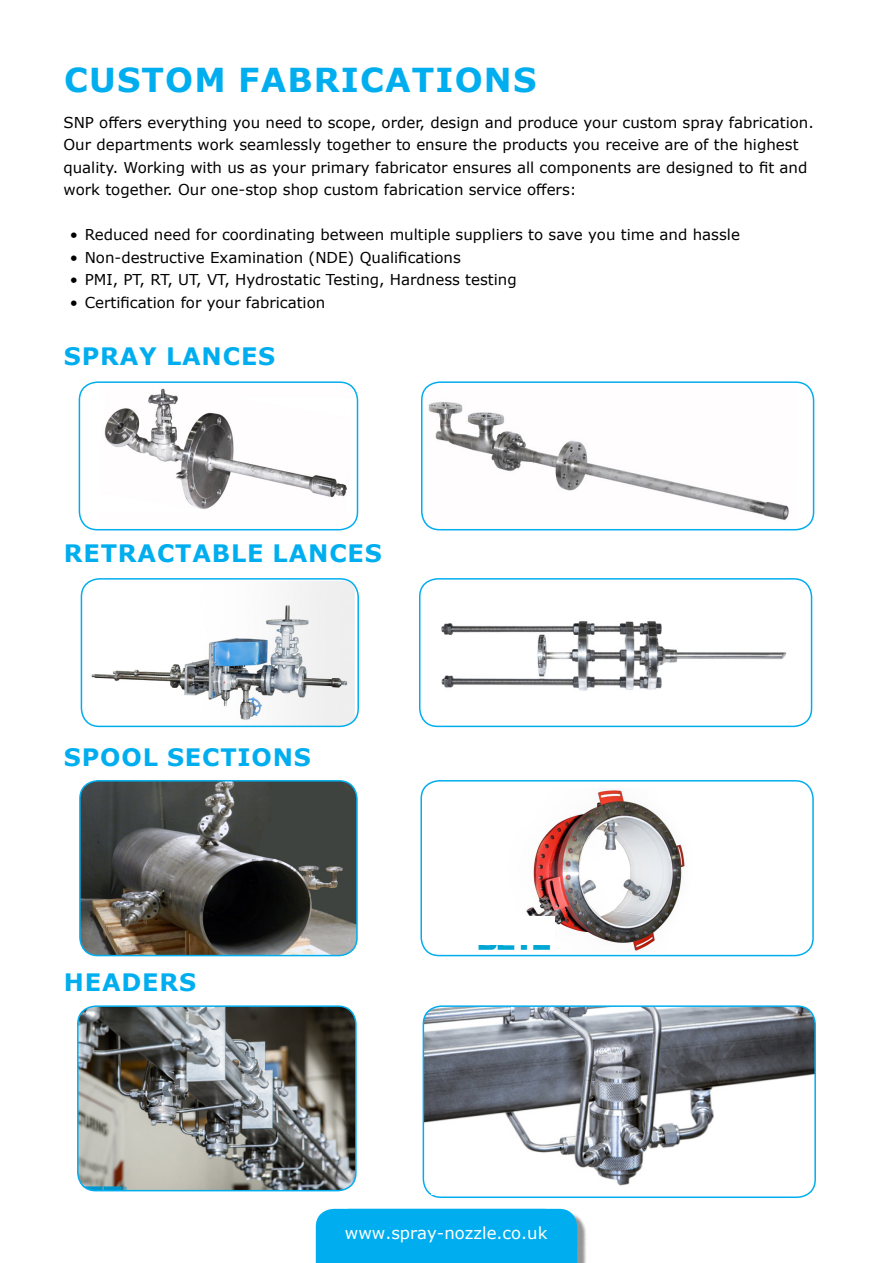
<style>
.page{position:relative;width:893px;height:1263px;background:#fff}
.page>*{position:absolute;margin:0;border:0;box-sizing:border-box;transform-origin:0 0}
.t1{font:700 33px "Verdana";letter-spacing:.035em;color:#00aeef}
.t2{font:700 24px "Verdana";letter-spacing:.035em;color:#00aeef}
.t3{font:16.5px "Verdana";color:#fff}
.bullets{font:15px/22.5px "Verdana";color:#000}
</style>
<div class="page">
<div style="left:319px;top:1212px;width:268px;height:51px;background:#231f20;opacity:.49"></div>
<div style="left:316px;top:1209px;width:261px;height:54px;background:#00aeef"></div>
<img style="left:104px;top:382px;width:248px;height:148px">
<div style="left:79px;top:381px;width:279px;height:149px;border:2px solid #00aeef;border-radius:18px"></div>
<img style="left:422px;top:384px;width:367px;height:146px">
<div style="left:421px;top:381px;width:393px;height:149px;border:2px solid #00aeef;border-radius:18px"></div>
<img style="left:80px;top:781px;width:277px;height:174px">
<div style="left:79px;top:780px;width:279px;height:176px;border:2px solid #00aeef;border-radius:18px"></div>
<img style="left:478px;top:790px;width:207px;height:161px">
<div style="left:420px;top:780px;width:394px;height:176px;border:2px solid #00aeef;border-radius:18px"></div>
<img style="left:78px;top:1008px;width:278px;height:183px">
<div style="left:77px;top:1005px;width:280px;height:186px;border:2px solid #00aeef;border-radius:18px"></div>
<img style="left:423px;top:1006px;width:392px;height:191px">
<div style="left:423px;top:1005px;width:393px;height:193px;border:2px solid #00aeef;border-radius:18px"></div>
<img style="left:87px;top:581px;width:268px;height:145px">
<div style="left:81px;top:578px;width:278px;height:149px;border:2px solid #00aeef;border-radius:18px"></div>
<img style="left:441px;top:621px;width:346px;height:70px">
<div style="left:419px;top:578px;width:393px;height:149px;border:2px solid #00aeef;border-radius:18px"></div>
<div style="left:468px;top:916px;width:87px;height:29px;background:#fff"></div>
<div style="left:431px;top:1154px;width:108px;height:40px;background:#fff"></div>
<p class="t1" style="left:64px;top:57px;width:474px">CUSTOM FABRICATIONS</p>
<p class="bullets" style="left:63px;top:111px;width:752px">SNP offers everything you need to scope, order, design and produce your custom spray fabrication.<br>Our departments work seamlessly together to ensure the products you receive are of the highest quality. Working with us as your primary fabricator ensures all components are designed to fit and work together. Our one-stop shop custom fabrication service offers:</p>
<p class="bullets" style="left:70px;top:223px;width:672px">• Reduced need for coordinating between multiple suppliers to save you time and hassle</p>
<p class="bullets" style="left:70px;top:246px;width:393px">• Non-destructive Examination (NDE) Qualifications</p>
<p class="bullets" style="left:70px;top:268px;width:448px">• PMI, PT, RT, UT, VT, Hydrostatic Testing, Hardness testing</p>
<p class="bullets" style="left:70px;top:291px;width:257px">• Certification for your fabrication</p>
<p class="t2" style="left:64px;top:339px;width:213px">SPRAY LANCES</p>
<p class="t2" style="left:64px;top:537px;width:319px">RETRACTABLE LANCES</p>
<p class="t2" style="left:64px;top:740px;width:249px">SPOOL SECTIONS</p>
<p class="t2" style="left:64px;top:965px;width:134px">HEADERS</p>
<p class="t3" style="left:345px;top:1222px;width:204px">www.spray-nozzle.co.uk</p>
</div>
